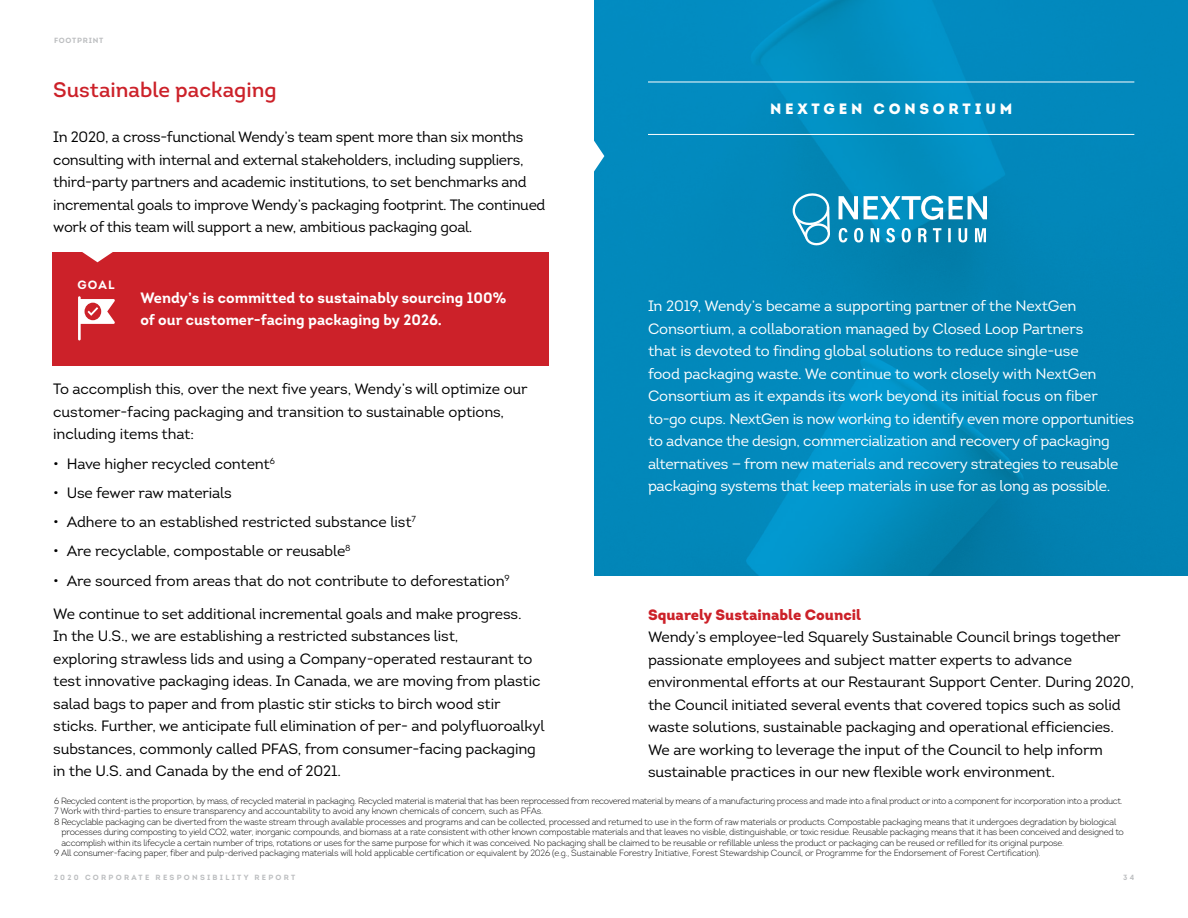
<style>
.page{position:relative;width:1188px;height:918px;background:#fff}
.page>*{position:absolute;margin:0;border:0;box-sizing:border-box;transform-origin:0 0}
.t1{font:600 21px "Intro";color:#cc2129}
.t2{font:15px/22.5px "Intro";letter-spacing:-.01em;color:#000}
.t3{font:15px/22.5px "Intro";letter-spacing:-.02em;color:#fff}
.t4{font:700 15px/22.5px "Intro";color:#fff}
.t5{font:900 15px "Intro";color:#cc2129}
.t6{font:900 15px "Intro";letter-spacing:.25em;color:#fff}
.t7{font:700 12px "Intro";color:#fff}
.t8{font:300 9px "Intro";letter-spacing:-.03em;color:#000}
.t9{font:700 7.5px "Intro";letter-spacing:.3em;color:#bcbec0}
.t10{font:700 7.5px "Intro";letter-spacing:.1em;color:#bcbec0}
</style>
<div class="page">
<div style="left:52px;top:253px;width:497px;height:113px;background:#cc2129"></div>
<svg style="left:78px;top:296px;width:37px;height:44px"></svg>
<svg style="left:70px;top:252px;width:55px;height:10px"></svg>
<img style="left:594px;top:0;width:594px;height:576px">
<hr style="left:648px;top:134px;width:486px;height:1px;background:#fff">
<hr style="left:648px;top:82px;width:486px;height:1px;background:#fff">
<svg style="left:839px;top:196px;width:19px;height:23px"></svg>
<svg style="left:864px;top:196px;width:79px;height:24px"></svg>
<svg style="left:949px;top:196px;width:38px;height:23px"></svg>
<svg style="left:839px;top:228px;width:147px;height:14px"></svg>
<svg style="left:793px;top:193px;width:38px;height:52px"></svg>
<svg style="left:594px;top:129px;width:10px;height:55px"></svg>
<p class="t10" style="left:54px;top:36px;width:51px">FOOTPRINT</p>
<h1 class="t1" style="left:53px;top:77px;width:225px">Sustainable packaging</h1>
<p class="t2" style="left:53px;top:126px;width:494px">In 2020, a cross-functional Wendy’s team spent more than six months consulting with internal and external stakeholders, including suppliers, third-party partners and academic institutions, to set benchmarks and incremental goals to improve Wendy’s packaging footprint. The continued work of this team will support a new, ambitious packaging goal.</p>
<p class="t7" style="left:77px;top:277px;width:39px">GOAL</p>
<p class="t4" style="left:140px;top:286px;width:367px">Wendy’s is committed to sustainably sourcing 100% of our customer-facing packaging by 2026.</p>
<p class="t2" style="left:53px;top:378px;width:476px">To accomplish this, over the next five years, Wendy’s will optimize our customer-facing packaging and transition to sustainable options, including items that:</p>
<p class="t2" style="left:53px;top:452px;width:223px">• Have higher recycled content<sup>6</sup></p>
<p class="t2" style="left:53px;top:481px;width:180px">• Use fewer raw materials</p>
<p class="t2" style="left:53px;top:511px;width:364px">• Adhere to an established restricted substance list<sup>7</sup></p>
<p class="t2" style="left:53px;top:540px;width:299px">• Are recyclable, compostable or reusable<sup>8</sup></p>
<p class="t2" style="left:53px;top:569px;width:458px">• Are sourced from areas that do not contribute to deforestation<sup>9</sup></p>
<p class="t2" style="left:53px;top:602px;width:493px">We continue to set additional incremental goals and make progress.<br>In the U.S., we are establishing a restricted substances list,<br>exploring strawless lids and using a Company-operated restaurant to test innovative packaging ideas. In Canada, we are moving from plastic salad bags to paper and from plastic stir sticks to birch wood stir sticks. Further, we anticipate full elimination of per- and polyfluoroalkyl substances, commonly called PFAS, from consumer-facing packaging in the U.S. and Canada by the end of 2021.</p>
<p class="t6" style="left:770px;top:99px;width:244px">NEXTGEN CONSORTIUM</p>
<p class="t3" style="left:648px;top:295px;width:488px">In 2019, Wendy’s became a supporting partner of the NextGen Consortium, a collaboration managed by Closed Loop Partners<br>that is devoted to finding global solutions to reduce single-use<br>food packaging waste. We continue to work closely with NextGen Consortium as it expands its work beyond its initial focus on fiber to-go cups. NextGen is now working to identify even more opportunities to advance the design, commercialization and recovery of packaging alternatives — from new materials and recovery strategies to reusable packaging systems that keep materials in use for as long as possible.</p>
<p class="t5" style="left:648px;top:604px;width:215px">Squarely Sustainable Council</p>
<p class="t2" style="left:648px;top:625px;width:488px">Wendy’s employee-led Squarely Sustainable Council brings together passionate employees and subject matter experts to advance environmental efforts at our Restaurant Support Center. During 2020, the Council initiated several events that covered topics such as solid waste solutions, sustainable packaging and operational efficiencies.<br>We are working to leverage the input of the Council to help inform sustainable practices in our new flexible work environment.</p>
<p class="t8" style="left:54px;top:795px;width:1070px">6 Recycled content is the proportion, by mass, of recycled material in packaging. Recycled material is material that has been reprocessed from recovered material by means of a manufacturing process and made into a final product or into a component for incorporation into a product.</p>
<p class="t8" style="left:54px;top:805px;width:490px">7 Work with third-parties to ensure transparency and accountability to avoid any known chemicals of concern, such as PFAs.</p>
<p class="t8" style="left:54px;top:816px;width:1064px">8 Recyclable packaging can be diverted from the waste stream through available processes and programs and can be collected, processed and returned to use in the form of raw materials or products. Compostable packaging means that it undergoes degradation by biological</p>
<p class="t8" style="left:62px;top:826px;width:1064px">processes during composting to yield CO2, water, inorganic compounds, and biomass at a rate consistent with other known compostable materials and that leaves no visible, distinguishable, or toxic residue. Reusable packaging means that it has been conceived and designed to</p>
<p class="t8" style="left:62px;top:837px;width:1004px">accomplish within its lifecycle a certain number of trips, rotations or uses for the same purpose for which it was conceived. No packaging shall be claimed to be reusable or refillable unless the product or packaging can be reused or refilled for its original purpose.</p>
<p class="t8" style="left:54px;top:847px;width:988px">9 All consumer-facing paper, fiber and pulp-derived packaging materials will hold applicable certification or equivalent by 2026 (e.g., Sustainable Forestry Initiative, Forest Stewardship Council, or Programme for the Endorsement of Forest Certification).</p>
<p class="t9" style="left:54px;top:873px;width:243px">2020 CORPORATE RESPONSIBILITY REPORT</p>
<p class="t9" style="left:1123px;top:873px;width:13px">3 4</p>
</div>
